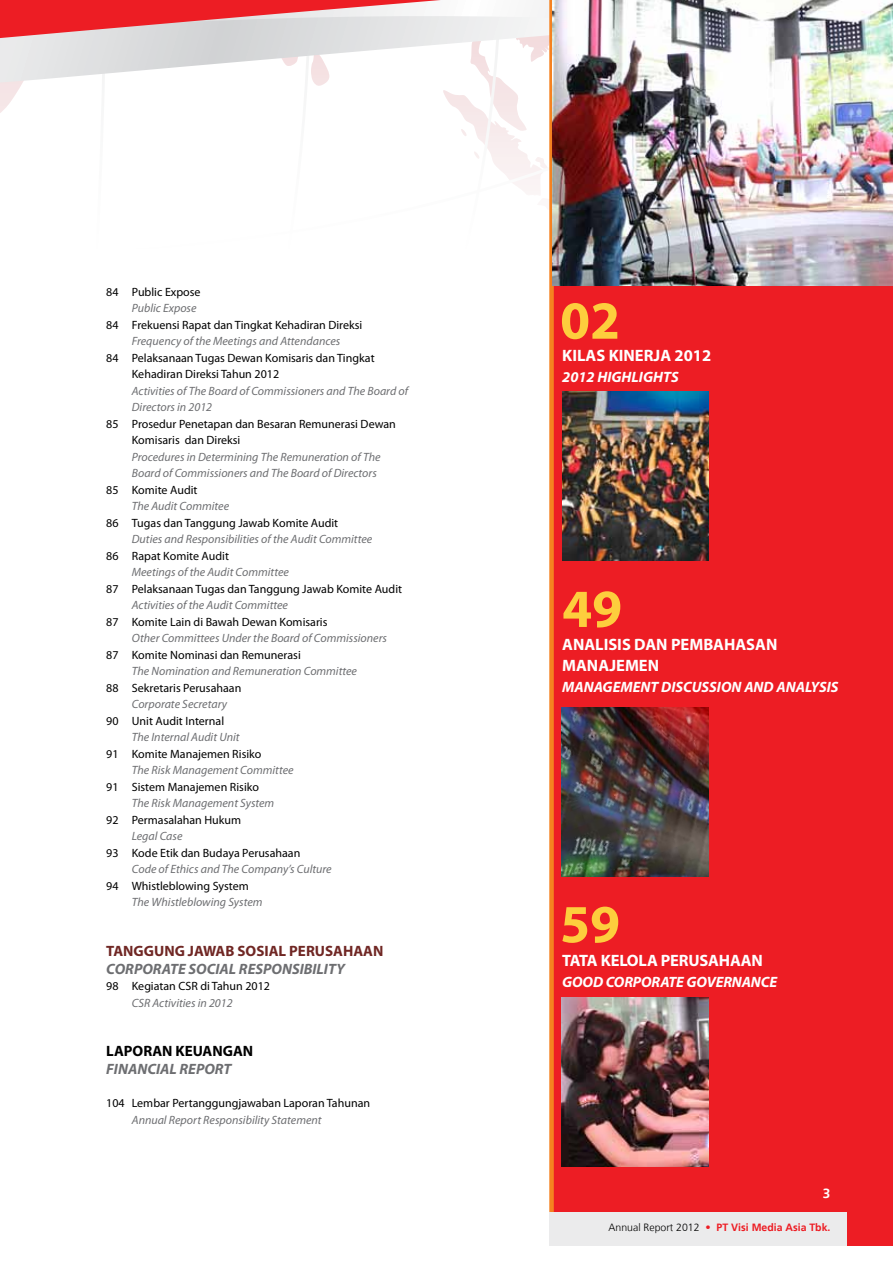
<style>
.page{position:relative;width:893px;height:1263px;background:#fff}
.page>*{position:absolute;margin:0;border:0;box-sizing:border-box;transform-origin:0 0}
.t1{font:700 54px "Myriad Pro";color:#fdce3d}
.t2{font:700 16.5px/21px "Myriad Pro";color:#fff}
.t3{font:italic 700 15px "Myriad Pro";color:#fff}
.t4{font:italic 700 15px "Myriad Pro";color:#6d6e71}
.t5{font:700 15px "Myriad Pro";color:#702724}
.t6{font:700 15px "Myriad Pro";color:#000}
.t7{font:700 13.5px "Frutiger LT";color:#fff}
.t8{font:italic 12px/16.5px "Myriad Pro";color:#6d6e71}
.t9{font:12px/16.5px "Myriad Pro";color:#000}
.t10{font:700 10.5px "Frutiger LT";color:#ed1d24}
.s1{font-weight:300;color:#000}
.s2{font-weight:300}
</style>
<div class="page">
<svg style="left:0;top:100px;width:547px;height:91px"></svg>
<svg style="left:0;top:0;width:549px;height:100px"></svg>
<div style="left:552px;top:0;width:341px;height:1212px;background:#ed1d24"></div>
<div style="left:549px;top:0;width:5px;height:1212px;background:#f58220"></div>
<img style="left:552px;top:0;width:341px;height:285px">
<img style="left:562px;top:392px;width:147px;height:169px">
<img style="left:562px;top:707px;width:147px;height:169px">
<img style="left:562px;top:998px;width:147px;height:169px">
<div style="left:549px;top:1212px;width:344px;height:34px;background:#ebebec"></div>
<div style="left:847px;top:1212px;width:46px;height:34px;background:#ed1d24"></div>
<p class="t9" style="left:106px;top:283px;width:96px">84 Public Expose</p>
<p class="t8" style="left:132px;top:300px;width:66px">Public Expose</p>
<p class="t9" style="left:106px;top:316px;width:257px">84 Frekuensi Rapat dan Tingkat Kehadiran Direksi</p>
<p class="t8" style="left:132px;top:333px;width:210px">Frequency of the Meetings and Attendances</p>
<p class="t9" style="left:132px;top:349px;width:244px;text-indent:-26px">84 Pelaksanaan Tugas Dewan Komisaris dan Tingkat<br>Kehadiran Direksi Tahun 2012</p>
<p class="t8" style="left:132px;top:382px;width:278px">Activities of The Board of Commissioners and The Board of<br>Directors in 2012</p>
<p class="t9" style="left:132px;top:415px;width:266px;text-indent:-26px">85 Prosedur Penetapan dan Besaran Remunerasi Dewan<br>Komisaris dan Direksi</p>
<p class="t8" style="left:132px;top:448px;width:250px">Procedures in Determining The Remuneration of The<br>Board of Commissioners and The Board of Directors</p>
<p class="t9" style="left:106px;top:481px;width:93px">85 Komite Audit</p>
<p class="t8" style="left:132px;top:498px;width:99px">The Audit Commitee</p>
<p class="t9" style="left:106px;top:514px;width:233px">86 Tugas dan Tanggung Jawab Komite Audit</p>
<p class="t8" style="left:132px;top:531px;width:242px">Duties and Responsibilities of the Audit Committee</p>
<p class="t9" style="left:106px;top:547px;width:124px">86 Rapat Komite Audit</p>
<p class="t8" style="left:132px;top:564px;width:159px">Meetings of the Audit Committee</p>
<p class="t9" style="left:106px;top:580px;width:297px">87 Pelaksanaan Tugas dan Tanggung Jawab Komite Audit</p>
<p class="t8" style="left:132px;top:597px;width:158px">Activities of the Audit Committee</p>
<p class="t9" style="left:106px;top:613px;width:223px">87 Komite Lain di Bawah Dewan Komisaris</p>
<p class="t8" style="left:132px;top:630px;width:257px">Other Committees Under the Board of Commissioners</p>
<p class="t9" style="left:106px;top:646px;width:196px">87 Komite Nominasi dan Remunerasi</p>
<p class="t8" style="left:132px;top:663px;width:227px">The Nomination and Remuneration Committee</p>
<p class="t9" style="left:106px;top:679px;width:137px">88 Sekretaris Perusahaan</p>
<p class="t8" style="left:132px;top:696px;width:97px">Corporate Secretary</p>
<p class="t9" style="left:106px;top:712px;width:119px">90 Unit Audit Internal</p>
<p class="t8" style="left:132px;top:729px;width:109px">The Internal Audit Unit</p>
<p class="t9" style="left:106px;top:745px;width:157px">91 Komite Manajemen Risiko</p>
<p class="t8" style="left:132px;top:762px;width:163px">The Risk Management Committee</p>
<p class="t9" style="left:106px;top:778px;width:154px">91 Sistem Manajemen Risiko</p>
<p class="t8" style="left:132px;top:795px;width:144px">The Risk Management System</p>
<p class="t9" style="left:106px;top:811px;width:136px">92 Permasalahan Hukum</p>
<p class="t8" style="left:132px;top:828px;width:52px">Legal Case</p>
<p class="t9" style="left:106px;top:844px;width:196px">93 Kode Etik dan Budaya Perusahaan</p>
<p class="t8" style="left:132px;top:861px;width:201px">Code of Ethics and The Company’s Culture</p>
<p class="t9" style="left:106px;top:877px;width:144px">94 Whistleblowing System</p>
<p class="t8" style="left:132px;top:894px;width:132px">The Whistleblowing System</p>
<p class="t5" style="left:106px;top:941px;width:279px">TANGGUNG JAWAB SOSIAL PERUSAHAAN</p>
<p class="t4" style="left:106px;top:959px;width:240px">CORPORATE SOCIAL RESPONSIBILITY</p>
<p class="t9" style="left:106px;top:978px;width:165px">98 Kegiatan CSR di Tahun 2012</p>
<p class="t8" style="left:132px;top:994px;width:102px">CSR Activities in 2012</p>
<p class="t6" style="left:106px;top:1041px;width:148px">LAPORAN KEUANGAN</p>
<p class="t4" style="left:106px;top:1059px;width:127px">FINANCIAL REPORT</p>
<p class="t9" style="left:106px;top:1095px;width:265px">104 Lembar Pertanggungjawaban Laporan Tahunan</p>
<p class="t8" style="left:132px;top:1111px;width:191px">Annual Report Responsibility Statement</p>
<h1 class="t1" style="left:560px;top:285px;width:61px">02</h1>
<h2 class="t2" style="left:562px;top:344px;width:150px">KILAS KINERJA 2012</h2>
<p class="t3" style="left:562px;top:367px;width:118px">2012 HIGHLIGHTS</p>
<h1 class="t1" style="left:562px;top:573px;width:61px">49</h1>
<h2 class="t2" style="left:562px;top:633px;width:217px">ANALISIS DAN PEMBAHASAN<br>MANAJEMEN</h2>
<p class="t3" style="left:562px;top:677px;width:278px">MANAGEMENT DISCUSSION AND ANALYSIS</p>
<h1 class="t1" style="left:560px;top:889px;width:61px">59</h1>
<h2 class="t2" style="left:562px;top:949px;width:202px">TATA KELOLA PERUSAHAAN</h2>
<p class="t3" style="left:562px;top:972px;width:216px">GOOD CORPORATE GOVERNANCE</p>
<p class="t7" style="left:823px;top:1185px;width:9px">3</p>
<p class="t10" style="left:609px;top:1221px;width:223px"><span class="s1">Annual Report 2012</span> <span class="s2">•</span> PT Visi Media Asia Tbk.</p>
</div>
